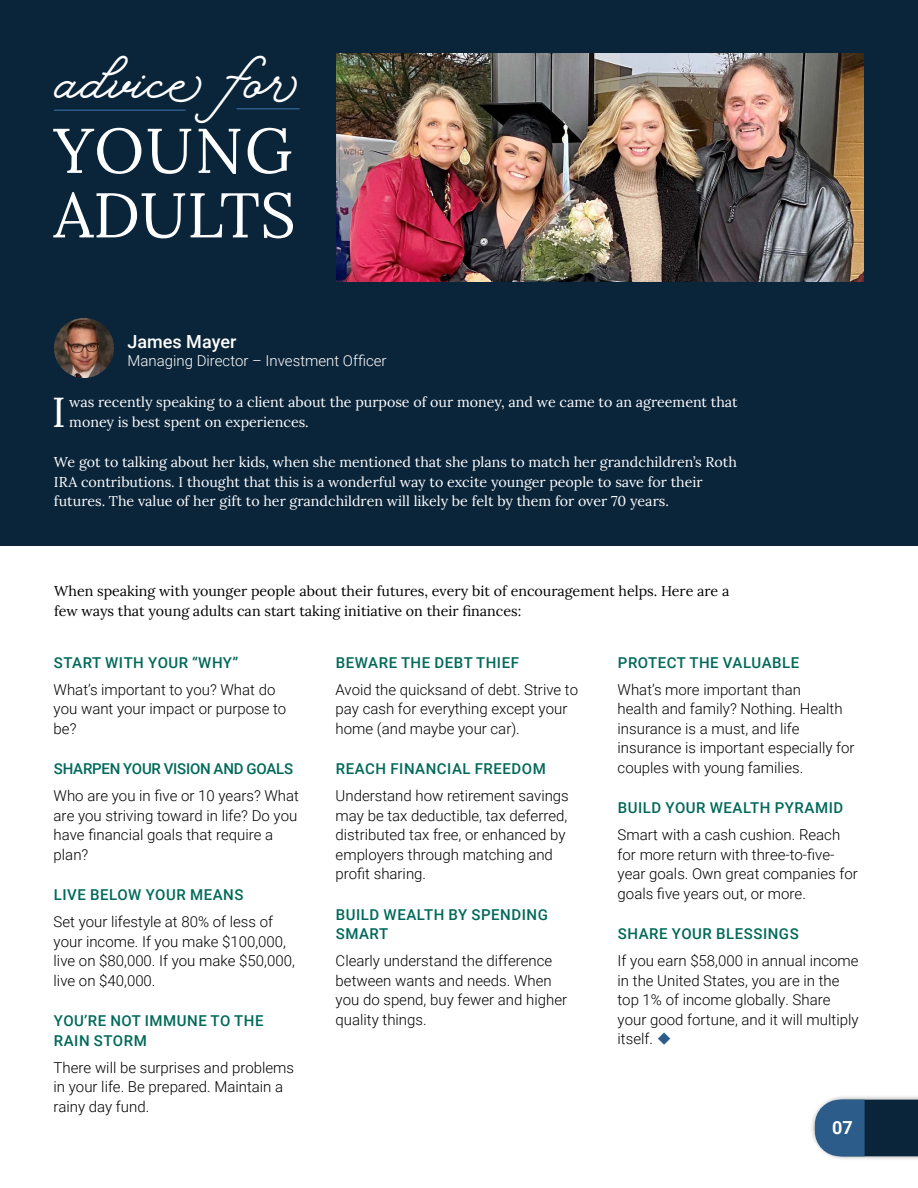
<style>
.page{position:relative;width:918px;height:1188px;background:#fff}
.page>*{position:absolute;margin:0;border:0;box-sizing:border-box;transform-origin:0 0}
.t1{font:63px/64.5px "Lora";color:#fff}
.t2{font:43.5px "Hearty Morning";color:#fff}
.t3{font:42.15px "Lora";color:#fff}
.t4{font:500 18px "Roboto";color:#fff}
.t5{font:700 18px "Roboto";color:#fff}
.t6{font:300 15px/19.5px "Roboto";color:#000}
.t7{font:500 15px/19.5px "Roboto";letter-spacing:.035em;color:#00695a}
.t8{font:300 15px "Roboto";color:#fff}
.t9{font:500 15px "Roboto";letter-spacing:-.015em;color:#00695a}
.t10{font:14.25px/19.5px "Lora";color:#fff}
.t11{font:14.25px/19.5px "Lora";color:#000}
.s1{color:#2c5c89}
</style>
<div class="page">
<div style="left:810px;top:1094px;width:108px;height:67px;background:#000;opacity:.4"></div>
<svg style="left:815px;top:1100px;width:103px;height:56px"></svg>
<div style="left:0;top:0;width:918px;height:546px;background:#0a243a"></div>
<hr style="left:237px;top:108px;width:63px;height:2px;background:#2c5c89">
<hr style="left:54px;top:110px;width:132px;height:1px;background:#2c5c89">
<img style="left:336px;top:53px;width:528px;height:229px">
<img style="left:54px;top:318px;width:60px;height:60px;border-radius:30px">
<h2 class="t2" style="left:58px;top:57px;width:247px">advice for</h2>
<h1 class="t1" style="left:54px;top:114px;width:244px">YOUNG<br>ADULTS</h1>
<p class="t4" style="left:128px;top:329px;width:111px">James Mayer</p>
<p class="t8" style="left:128px;top:350px;width:261px">Managing Director – Investment Officer</p>
<h3 class="t3" style="left:52px;top:380px;width:16px">I</h3>
<p class="t10" style="left:69px;top:392px;width:670px">was recently speaking to a client about the purpose of our money, and we came to an agreement that money is best spent on experiences.</p>
<p class="t10" style="left:54px;top:452px;width:684px">We got to talking about her kids, when she mentioned that she plans to match her grandchildren’s Roth<br>IRA contributions. I thought that this is a wonderful way to excite younger people to save for their futures. The value of her gift to her grandchildren will likely be felt by them for over 70 years.</p>
<p class="t11" style="left:54px;top:581px;width:677px">When speaking with younger people about their futures, every bit of encouragement helps. Here are a few ways that young adults can start taking initiative on their finances:</p>
<p class="t7" style="left:54px;top:652px;width:186px">START WITH YOUR “WHY”</p>
<p class="t6" style="left:54px;top:679px;width:234px">What’s important to you? What do you want your impact or purpose to be?</p>
<p class="t9" style="left:54px;top:758px;width:241px">SHARPEN YOUR VISION AND GOALS</p>
<p class="t6" style="left:54px;top:785px;width:247px">Who are you in five or 10 years? What are you striving toward in life? Do you have financial goals that require a plan?</p>
<p class="t7" style="left:54px;top:884px;width:191px">LIVE BELOW YOUR MEANS</p>
<p class="t6" style="left:54px;top:911px;width:243px">Set your lifestyle at 80% of less of your income. If you make $100,000, live on $80,000. If you make $50,000, live on $40,000.</p>
<p class="t7" style="left:54px;top:1010px;width:211px">YOU’RE NOT IMMUNE TO THE<br>RAIN STORM</p>
<p class="t6" style="left:54px;top:1057px;width:242px">There will be surprises and problems in your life. Be prepared. Maintain a rainy day fund.</p>
<p class="t7" style="left:336px;top:652px;width:185px">BEWARE THE DEBT THIEF</p>
<p class="t6" style="left:336px;top:679px;width:244px">Avoid the quicksand of debt. Strive to pay cash for everything except your home (and maybe your car).</p>
<p class="t7" style="left:336px;top:758px;width:211px">REACH FINANCIAL FREEDOM</p>
<p class="t6" style="left:336px;top:785px;width:235px">Understand how retirement savings may be tax deductible, tax deferred, distributed tax free, or enhanced by employers through matching and profit sharing.</p>
<p class="t7" style="left:336px;top:904px;width:214px">BUILD WEALTH BY SPENDING<br>SMART</p>
<p class="t6" style="left:336px;top:950px;width:233px">Clearly understand the difference between wants and needs. When you do spend, buy fewer and higher quality things.</p>
<p class="t7" style="left:618px;top:652px;width:183px">PROTECT THE VALUABLE</p>
<p class="t6" style="left:618px;top:679px;width:238px">What’s more important than<br>health and family? Nothing. Health insurance is a must, and life insurance is important especially for couples with young families.</p>
<p class="t7" style="left:618px;top:797px;width:227px">BUILD YOUR WEALTH PYRAMID</p>
<p class="t6" style="left:618px;top:824px;width:242px">Smart with a cash cushion. Reach for more return with three-to-five&shy;year goals. Own great companies for goals five years out, or more.</p>
<p class="t7" style="left:618px;top:923px;width:182px">SHARE YOUR BLESSINGS</p>
<p class="t6" style="left:618px;top:950px;width:242px">If you earn $58,000 in annual income in the United States, you are in the top 1% of income globally. Share your good fortune, and it will multiply itself. <span class="s1">◆</span></p>
<p class="t5" style="left:832px;top:1115px;width:22px">07</p>
</div>
